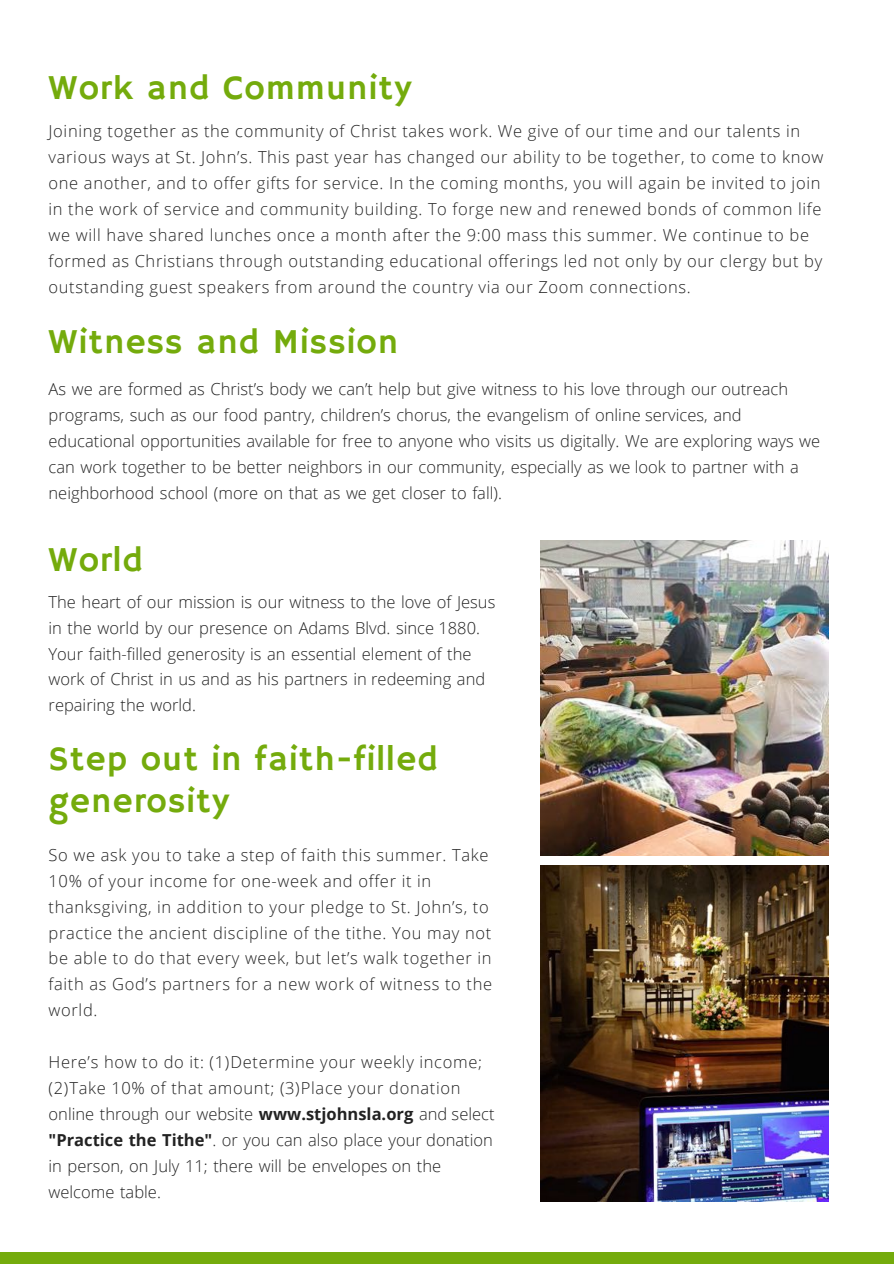
<style>
.page{position:relative;width:894px;height:1264px;background:#fff}
.page>*{position:absolute;margin:0;border:0;box-sizing:border-box;transform-origin:0 0}
.t1{font:34.8px/41.7px "Hammersmith One";letter-spacing:.03em;color:#74ab0c}
.t2{font:300 16.5px/26px "Open Sans";color:#222}
.t3{font:300 16.5px/26px "Open Sans";letter-spacing:.04em;color:#222}
.s1{font-weight:700}
</style>
<div class="page">
<div style="left:0;top:1252px;width:893px;height:11px;background:#74ab0c"></div>
<img style="left:540px;top:865px;width:288px;height:336px">
<img style="left:540px;top:540px;width:288px;height:316px">
<h1 class="t1" style="left:49px;top:69px;width:364px">Work and Community</h1>
<p class="t3" style="left:49px;top:118px;width:776px">Joining together as the community of Christ takes work. We give of our time and our talents in various ways at St. John’s. This past year has changed our ability to be together, to come to know one another, and to offer gifts for service. In the coming months, you will again be invited to join in the work of service and community building. To forge new and renewed bonds of common life we will have shared lunches once a month after the 9:00 mass this summer. We continue to be formed as Christians through outstanding educational offerings led not only by our clergy but by outstanding guest speakers from around the country via our Zoom connections.</p>
<h1 class="t1" style="left:49px;top:322px;width:351px">Witness and Mission</h1>
<p class="t2" style="left:49px;top:376px;width:773px">As we are formed as Christ’s body we can’t help but give witness to his love through our outreach programs, such as our food pantry, children’s chorus, the evangelism of online services, and educational opportunities available for free to anyone who visits us digitally. We are exploring ways we can work together to be better neighbors in our community, especially as we look to partner with a neighborhood school (more on that as we get closer to fall).</p>
<h1 class="t1" style="left:49px;top:540px;width:96px">World</h1>
<p class="t2" style="left:49px;top:588px;width:448px">The heart of our mission is our witness to the love of Jesus in the world by our presence on Adams Blvd. since 1880.<br>Your faith-filled generosity is an essential element of the work of Christ in us and as his partners in redeeming and repairing the world.</p>
<h1 class="t1" style="left:49px;top:740px;width:390px">Step out in faith-filled generosity</h1>
<p class="t3" style="left:49px;top:841px;width:445px">So we ask you to take a step of faith this summer. Take 10% of your income for one-week and offer it in thanksgiving, in addition to your pledge to St. John’s, to practice the ancient discipline of the tithe. You may not be able to do that every week, but let’s walk together in faith as God’s partners for a new work of witness to the world.</p>
<p class="t2" style="left:49px;top:1048px;width:447px">Here’s how to do it: (1) Determine your weekly income; (2)Take 10% of that amount; (3) Place your donation online through our website <span class="s1">www.stjohnsla.org</span> and select <span class="s1">"Practice the Tithe"</span>. or you can also place your donation in person, on July 11; there will be envelopes on the welcome table.</p>
</div>
